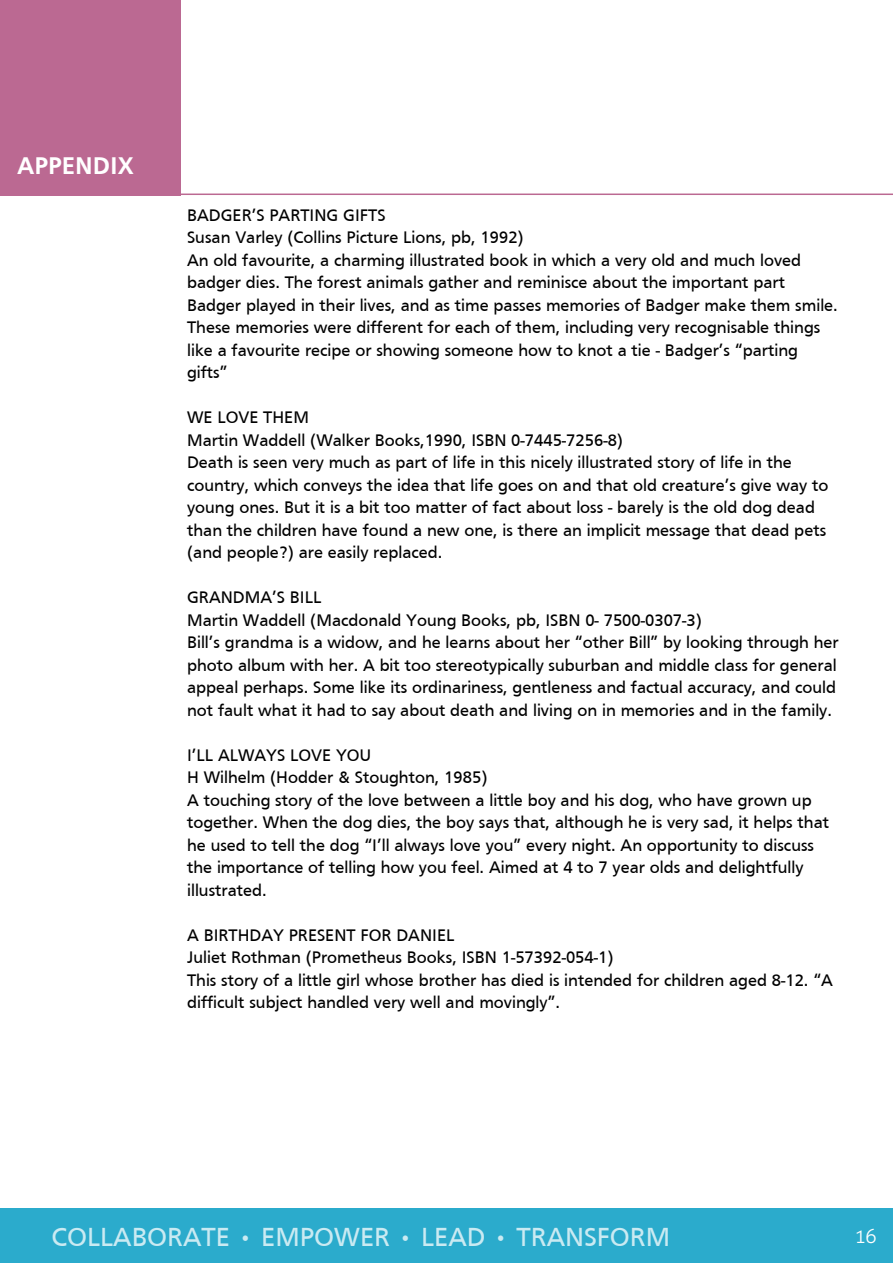
<style>
.page{position:relative;width:893px;height:1263px;background:#fff}
.page>*{position:absolute;margin:0;border:0;box-sizing:border-box;transform-origin:0 0}
.t1{font:27px "Frutiger";color:#caeaf2}
.t2{font:700 24.9px "Frutiger";color:#fff}
.t3{font:300 19.5px "Aller";color:#fff}
.t4{font:17.25px/22.5px "Frutiger";color:#000}
</style>
<div class="page">
<div style="left:0;top:1208px;width:893px;height:55px;background:#2babcc"></div>
<hr style="left:181px;top:194px;width:712px;height:1px;background:#bb6992">
<div style="left:0;top:0;width:180px;height:196px;background:#bb6992"></div>
<h2 class="t2" style="left:17px;top:151px;width:118px">APPENDIX</h2>
<p class="t4" style="left:187px;top:204px;width:652px">BADGER’S PARTING GIFTS<br>Susan Varley (Collins Picture Lions, pb, 1992)<br>An old favourite, a charming illustrated book in which a very old and much loved badger dies. The forest animals gather and reminisce about the important part Badger played in their lives, and as time passes memories of Badger make them smile.<br>These memories were different for each of them, including very recognisable things like a favourite recipe or showing someone how to knot a tie - Badger’s “parting gifts”</p>
<p class="t4" style="left:187px;top:406px;width:643px">WE LOVE THEM<br>Martin Waddell (Walker Books,1990, ISBN 0-7445-7256-8)<br>Death is seen very much as part of life in this nicely illustrated story of life in the country, which conveys the idea that life goes on and that old creature’s give way to young ones. But it is a bit too matter of fact about loss - barely is the old dog dead than the children have found a new one, is there an implicit message that dead pets (and people?) are easily replaced.</p>
<p class="t4" style="left:187px;top:586px;width:653px">GRANDMA’S BILL<br>Martin Waddell (Macdonald Young Books, pb, ISBN 0- 7500-0307-3)<br>Bill’s grandma is a widow, and he learns about her “other Bill” by looking through her photo album with her. A bit too stereotypically suburban and middle class for general appeal perhaps. Some like its ordinariness, gentleness and factual accuracy, and could not fault what it had to say about death and living on in memories and in the family.</p>
<p class="t4" style="left:187px;top:744px;width:644px">I’LL ALWAYS LOVE YOU<br>H Wilhelm (Hodder &amp; Stoughton, 1985)<br>A touching story of the love between a little boy and his dog, who have grown up together. When the dog dies, the boy says that, although he is very sad, it helps that he used to tell the dog “I’ll always love you” every night. An opportunity to discuss the importance of telling how you feel. Aimed at 4 to 7 year olds and delightfully illustrated.</p>
<p class="t4" style="left:187px;top:923px;width:647px">A BIRTHDAY PRESENT FOR DANIEL<br>Juliet Rothman (Prometheus Books, ISBN 1-57392-054-1)<br>This story of a little girl whose brother has died is intended for children aged 8-12. “A difficult subject handled very well and movingly”.</p>
<h1 class="t1" style="left:52px;top:1221px;width:620px">COLLABORATE • EMPOWER • LEAD • TRANSFORM</h1>
<p class="t3" style="left:854px;top:1224px;width:24px">16</p>
</div>
